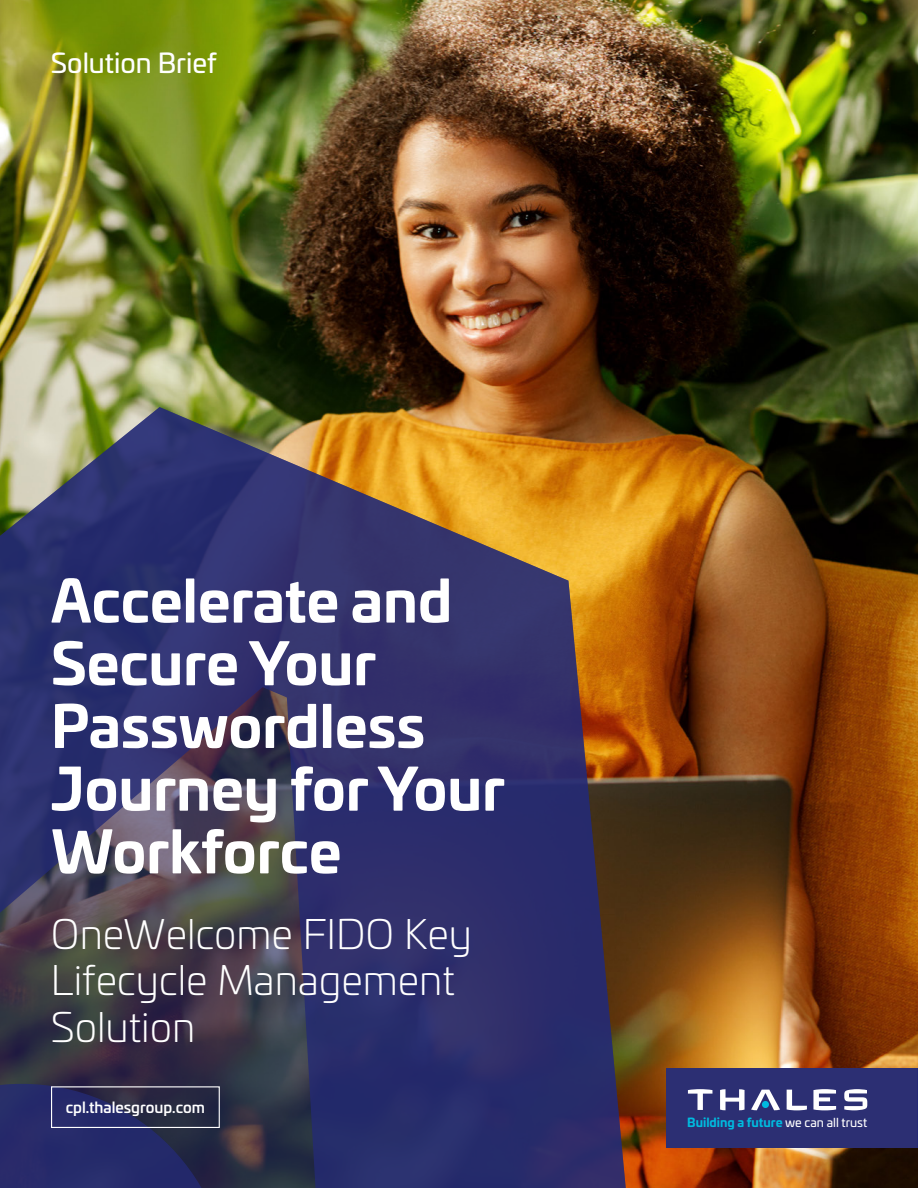
<style>
.page{position:relative;width:918px;height:1188px;background:#fff}
.page>*{position:absolute;margin:0;border:0;box-sizing:border-box;transform-origin:0 0}
.t1{font:700 57px/62.7px "Univia Pro";color:#fff}
.t2{font:300 40.5px/46.5px "Univia Pro";color:#fff}
.t3{font:27px "Univia Pro";color:#fff}
.t4{font:500 15px "Univia Pro";color:#fff}
.t5{font:700 12.15px "Univia Pro";color:#00bbdf}
.s1{font-weight:400;color:#fff}
</style>
<div class="page">
<img style="left:0;top:0;width:918px;height:1188px">
<svg style="left:0;top:406px;width:694px;height:782px;background:#4f4254"></svg>
<svg style="left:0;top:1055px;width:259px;height:133px;background:#2a2b53"></svg>
<div style="left:667px;top:1068px;width:250px;height:80px;background:#2c2f73"></div>
<svg style="left:844px;top:1089px;width:23px;height:21px"></svg>
<svg style="left:813px;top:1089px;width:23px;height:21px"></svg>
<svg style="left:787px;top:1090px;width:20px;height:20px"></svg>
<svg style="left:751px;top:1090px;width:29px;height:20px"></svg>
<div style="left:762px;top:1101px;width:7px;height:7px;background:#00bbdf;border-radius:50%"></div>
<svg style="left:720px;top:1089px;width:25px;height:21px"></svg>
<svg style="left:688px;top:1089px;width:24px;height:21px"></svg>
<div style="left:51px;top:1086px;width:169px;height:42px;border:1px solid #fff"></div>
<p class="t3" style="left:51px;top:42px;width:167px">Solution Brief</p>
<p class="t1" style="left:51px;top:566px;width:455px">Accelerate and<br>Secure Your<br>Passwordless<br>Journey for Your<br>Workforce</p>
<p class="t2" style="left:51px;top:909px;width:422px">OneWelcome FIDO Key<br>Lifecycle Management<br>Solution</p>
<p class="t4" style="left:66px;top:1096px;width:141px">cpl.thalesgroup.com</p>
<p class="t5" style="left:687px;top:1112px;width:181px">Building a future <span class="s1">we can all trust</span></p>
</div>
